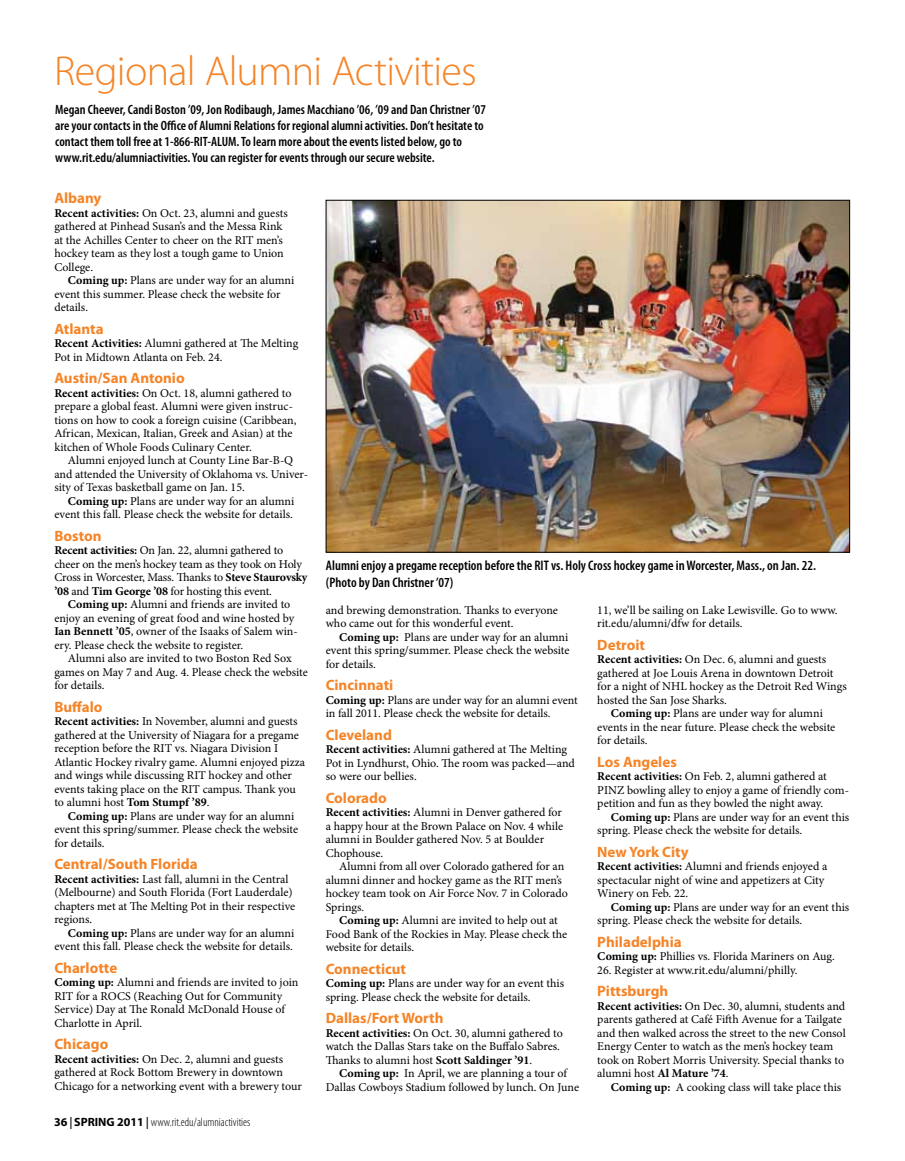
<style>
.page{position:relative;width:905px;height:1161px;background:#fff}
.page>*{position:absolute;margin:0;border:0;box-sizing:border-box;transform-origin:0 0}
.t1{font:300 42px "Myriad Pro";letter-spacing:-.02em;color:#f58427}
.t2{font:700 15px "Myriad Pro";color:#f58427}
.t3{font:600 condensed 13.8px/16.8px "Myriad Pro";color:#000}
.t4{font:600 condensed 13.5px/16.2px "Myriad Pro";color:#000}
.t5{font:12px/13.5px "Minion Pro";letter-spacing:-.005em;color:#000}
.t6{font:300 condensed 12px "Myriad Pro";color:#000}
.s1{font-weight:700}
.s2{font-weight:700;font-stretch:normal}
.s3{font-weight:600}
</style>
<div class="page">
<img style="left:328px;top:202px;width:520px;height:349px">
<h1 class="t1" style="left:54px;top:46px;width:424px">Regional Alumni Activities</h1>
<p class="t4" style="left:55px;top:101px;width:432px">Megan Cheever, Candi Boston ’09, Jon Rodibaugh, James Macchiano ’06, ’09 and Dan Christner ’07 are your contacts in the Office of Alumni Relations for regional alumni activities. Don’t hesitate to contact them toll free at 1-866-RIT-ALUM. To learn more about the events listed below, go to www.rit.edu/alumniactivities. You can register for events through our secure website.</p>
<p class="t2" style="left:54px;top:188px;width:49px">Albany</p>
<p class="t5" style="left:54px;top:206px;width:235px"><span class="s1">Recent activities:</span> On Oct. 23, alumni and guests gathered at Pinhead Susan’s and the Messa Rink at the Achilles Center to cheer on the RIT men’s hockey team as they lost a tough game to Union College.</p>
<p class="t5" style="left:54px;top:274px;width:241px;text-indent:14px"><span class="s1">Coming up:</span> Plans are under way for an alumni event this summer. Please check the website for details.</p>
<p class="t2" style="left:54px;top:319px;width:51px">Atlanta</p>
<p class="t5" style="left:54px;top:337px;width:245px"><span class="s1">Recent Activities:</span> Alumni gathered at The Melting<br>Pot in Midtown Atlanta on Feb. 24.</p>
<p class="t2" style="left:54px;top:368px;width:132px">Austin/San Antonio</p>
<p class="t5" style="left:54px;top:386px;width:244px"><span class="s1">Recent activities:</span> On Oct. 18, alumni gathered to prepare a global feast. Alumni were given instruc&shy;tions on how to cook a foreign cuisine (Caribbean, African, Mexican, Italian, Greek and Asian) at the kitchen of Whole Foods Culinary Center.</p>
<p class="t5" style="left:54px;top:454px;width:255px;text-indent:14px">Alumni enjoyed lunch at County Line Bar-B-Q and attended the University of Oklahoma vs. Univer&shy;sity of Texas basketball game on Jan. 15.</p>
<p class="t5" style="left:54px;top:494px;width:241px;text-align:right"><span class="s1">Coming up:</span> Plans are under way for an alumni event this fall. Please check the website for details.</p>
<p class="t2" style="left:54px;top:526px;width:49px">Boston</p>
<p class="t5" style="left:54px;top:544px;width:255px"><span class="s1">Recent activities:</span> On Jan. 22, alumni gathered to cheer on the men’s hockey team as they took on Holy Cross in Worcester, Mass. Thanks to <span class="s1">Steve Staurovsky ’08</span> and <span class="s1">Tim George ’08</span> for hosting this event.</p>
<p class="t5" style="left:54px;top:598px;width:245px;text-indent:14px"><span class="s1">Coming up:</span> Alumni and friends are invited to enjoy an evening of great food and wine hosted by <span class="s1">Ian Bennett ’05</span>, owner of the Isaaks of Salem win&shy;ery. Please check the website to register.</p>
<p class="t5" style="left:54px;top:652px;width:255px;text-indent:14px">Alumni also are invited to two Boston Red Sox games on May 7 and Aug. 4. Please check the website for details.</p>
<p class="t2" style="left:54px;top:697px;width:50px">Buffalo</p>
<p class="t5" style="left:54px;top:715px;width:252px"><span class="s1">Recent activities:</span> In November, alumni and guests gathered at the University of Niagara for a pregame reception before the RIT vs. Niagara Division I Atlantic Hockey rivalry game. Alumni enjoyed pizza and wings while discussing RIT hockey and other events taking place on the RIT campus. Thank you to alumni host <span class="s1">Tom Stumpf ’89</span>.</p>
<p class="t5" style="left:54px;top:809px;width:245px;text-indent:14px"><span class="s1">Coming up:</span> Plans are under way for an alumni event this spring/summer. Please check the website for details.</p>
<p class="t2" style="left:54px;top:854px;width:145px">Central/South Florida</p>
<p class="t5" style="left:54px;top:872px;width:242px"><span class="s1">Recent activities:</span> Last fall, alumni in the Central (Melbourne) and South Florida (Fort Lauderdale) chapters met at The Melting Pot in their respective regions.</p>
<p class="t5" style="left:54px;top:926px;width:241px;text-align:right"><span class="s1">Coming up:</span> Plans are under way for an alumni event this fall. Please check the website for details.</p>
<p class="t2" style="left:54px;top:958px;width:64px">Charlotte</p>
<p class="t5" style="left:54px;top:976px;width:246px"><span class="s1">Coming up:</span> Alumni and friends are invited to join RIT for a ROCS (Reaching Out for Community Service) Day at The Ronald McDonald House of Charlotte in April.</p>
<p class="t2" style="left:54px;top:1034px;width:55px">Chicago</p>
<p class="t5" style="left:54px;top:1052px;width:249px"><span class="s1">Recent activities:</span> On Dec. 2, alumni and guests gathered at Rock Bottom Brewery in downtown<br>Chicago for a networking event with a brewery tour</p>
<p class="t3" style="left:326px;top:557px;width:491px">Alumni enjoy a pregame reception before the RIT vs. Holy Cross hockey game in Worcester, Mass., on Jan. 22. (Photo by Dan Christner ’07)</p>
<p class="t5" style="left:325px;top:603px;width:234px">and brewing demonstration. Thanks to everyone who came out for this wonderful event.</p>
<p class="t5" style="left:325px;top:630px;width:245px;text-align:justify;text-indent:14px"><span class="s1">Coming up:</span> Plans are under way for an alumni event this spring/summer. Please check the website for details.</p>
<p class="t2" style="left:326px;top:675px;width:69px">Cincinnati</p>
<p class="t5" style="left:326px;top:693px;width:253px"><span class="s1">Coming up:</span> Plans are under way for an alumni event in fall 2011. Please check the website for details.</p>
<p class="t2" style="left:326px;top:725px;width:68px">Cleveland</p>
<p class="t5" style="left:326px;top:743px;width:251px"><span class="s1">Recent activities:</span> Alumni gathered at The Melting<br>Pot in Lyndhurst, Ohio. The room was packed—and so were our bellies.</p>
<p class="t2" style="left:326px;top:788px;width:63px">Colorado</p>
<p class="t5" style="left:326px;top:806px;width:239px"><span class="s1">Recent activities:</span> Alumni in Denver gathered for a happy hour at the Brown Palace on Nov. 4 while alumni in Boulder gathered Nov. 5 at Boulder Chophouse.</p>
<p class="t5" style="left:326px;top:860px;width:244px;text-indent:14px">Alumni from all over Colorado gathered for an alumni dinner and hockey game as the RIT men’s hockey team took on Air Force Nov. 7 in Colorado Springs.</p>
<p class="t5" style="left:326px;top:914px;width:243px;text-indent:14px"><span class="s1">Coming up:</span> Alumni are invited to help out at<br>Food Bank of the Rockies in May. Please check the website for details.</p>
<p class="t2" style="left:326px;top:959px;width:82px">Connecticut</p>
<p class="t5" style="left:326px;top:977px;width:240px"><span class="s1">Coming up:</span> Plans are under way for an event this spring. Please check the website for details.</p>
<p class="t2" style="left:326px;top:1008px;width:119px">Dallas/Fort Worth</p>
<p class="t5" style="left:326px;top:1026px;width:239px"><span class="s1">Recent activities:</span> On Oct. 30, alumni gathered to watch the Dallas Stars take on the Buffalo Sabres.<br>Thanks to alumni host <span class="s1">Scott Saldinger ’91</span>.</p>
<p class="t5" style="left:326px;top:1067px;width:255px;text-align:center"><span class="s1">Coming up:</span> In April, we are planning a tour of<br>Dallas Cowboys Stadium followed by lunch. On June</p>
<p class="t5" style="left:597px;top:603px;width:241px">11, we’ll be sailing on Lake Lewisville. Go to www. rit.edu/alumni/dfw for details.</p>
<p class="t2" style="left:597px;top:635px;width:49px">Detroit</p>
<p class="t5" style="left:597px;top:653px;width:230px"><span class="s1">Recent activities:</span> On Dec. 6, alumni and guests</p>
<p class="t5" style="left:597px;top:666px;width:238px">gathered at Joe Louis Arena in downtown Detroit</p>
<p class="t5" style="left:597px;top:680px;width:251px">for a night of NHL hockey as the Detroit Red Wings</p>
<p class="t5" style="left:597px;top:693px;width:131px">hosted the San Jose Sharks.</p>
<p class="t5" style="left:610px;top:707px;width:213px"><span class="s1">Coming up:</span> Plans are under way for alumni</p>
<p class="t5" style="left:597px;top:720px;width:239px">events in the near future. Please check the website</p>
<p class="t5" style="left:597px;top:734px;width:52px">for details.</p>
<p class="t2" style="left:597px;top:752px;width:81px">Los Angeles</p>
<p class="t5" style="left:597px;top:770px;width:253px"><span class="s1">Recent activities:</span> On Feb. 2, alumni gathered at<br>PINZ bowling alley to enjoy a game of friendly com&shy;petition and fun as they bowled the night away.</p>
<p class="t5" style="left:597px;top:810px;width:253px;text-indent:14px"><span class="s1">Coming up:</span> Plans are under way for an event this spring. Please check the website for details.</p>
<p class="t2" style="left:597px;top:842px;width:93px">New York City</p>
<p class="t5" style="left:597px;top:860px;width:231px"><span class="s1">Recent activities:</span> Alumni and friends enjoyed a spectacular night of wine and appetizers at City<br>Winery on Feb. 22.</p>
<p class="t5" style="left:597px;top:900px;width:253px;text-indent:14px"><span class="s1">Coming up:</span> Plans are under way for an event this spring. Please check the website for details.</p>
<p class="t2" style="left:597px;top:932px;width:86px">Philadelphia</p>
<p class="t5" style="left:597px;top:950px;width:239px"><span class="s1">Coming up:</span> Phillies vs. Florida Mariners on Aug.</p>
<p class="t5" style="left:597px;top:963px;width:202px">26. Register at www.rit.edu/alumni/philly.</p>
<p class="t2" style="left:597px;top:981px;width:73px">Pittsburgh</p>
<p class="t5" style="left:597px;top:999px;width:250px"><span class="s1">Recent activities:</span> On Dec. 30, alumni, students and parents gathered at Café Fifth Avenue for a Tailgate and then walked across the street to the new Consol Energy Center to watch as the men’s hockey team took on Robert Morris University. Special thanks to alumni host <span class="s1">Al Mature ’74</span>.</p>
<p class="t5" style="left:610px;top:1080px;width:232px"><span class="s1">Coming up:</span> A cooking class will take place this</p>
<p class="t6" style="left:54px;top:1115px;width:198px"><span class="s2">36</span> <span class="s3">|</span> <span class="s2">SPRING 2011</span> <span class="s3">|</span> www.rit.edu/alumniactivities</p>
</div>
